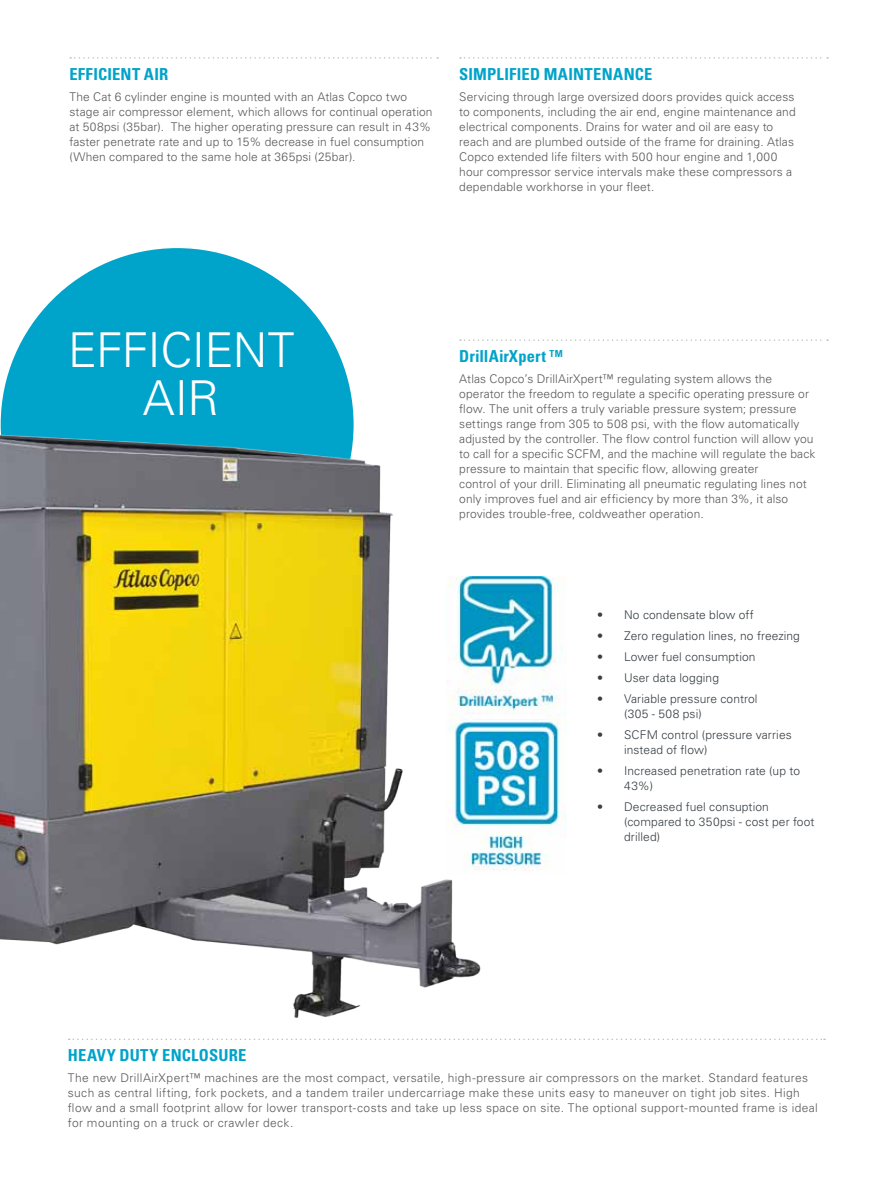
<style>
.page{position:relative;width:893px;height:1191px;background:#fff}
.page>*{position:absolute;margin:0;border:0;box-sizing:border-box;transform-origin:0 0}
.t1{font:300 48px/48px "Univers LT Std";letter-spacing:-.015em;color:#fff;text-align:center}
.t2{font:700 condensed 16.5px "Univers LT Std";letter-spacing:.01em;color:#00a3c9}
.t3{font:300 12px/15px "Univers LT Std";letter-spacing:.01em;color:#58595b}
.t4{font:300 12px/15px "Univers LT Std";letter-spacing:.03em;color:#58595b}
.t5{font:300 12px/15px "Univers LT Std";letter-spacing:.01em;color:#373d42}
</style>
<div class="page">
<div style="left:1px;top:248px;width:353px;height:353px;background:#00a3c9;border-radius:50%"></div>
<img style="left:0;top:404px;width:481px;height:636px">
<img style="left:446px;top:576px;width:121px;height:298px">
<svg style="left:70px;top:57px;width:368px;height:2px"></svg>
<svg style="left:460px;top:57px;width:368px;height:2px"></svg>
<svg style="left:69px;top:1038px;width:756px;height:2px"></svg>
<svg style="left:460px;top:339px;width:368px;height:2px"></svg>
<h2 class="t2" style="left:69px;top:64px;width:100px">EFFICIENT AIR</h2>
<p class="t3" style="left:69px;top:89px;width:365px">The Cat 6 cylinder engine is mounted with an Atlas Copco two stage air compressor element, which allows for continual operation at 508psi (35bar). The higher operating pressure can result in 43% faster penetrate rate and up to 15% decrease in fuel consumption (When compared to the same hole at 365psi (25bar).</p>
<h2 class="t2" style="left:459px;top:64px;width:195px">SIMPLIFIED MAINTENANCE</h2>
<p class="t3" style="left:459px;top:89px;width:338px">Servicing through large oversized doors provides quick access to components, including the air end, engine maintenance and electrical components. Drains for water and oil are easy to reach and are plumbed outside of the frame for draining. Atlas Copco extended life filters with 500 hour engine and 1,000 hour compressor service intervals make these compressors a dependable workhorse in your fleet.</p>
<h1 class="t1" style="left:68px;top:326px;width:228px">EFFICIENT<br>AIR</h1>
<h2 class="t2" style="left:459px;top:346px;width:105px">DrillAirXpert <sup>TM</sup></h2>
<p class="t3" style="left:459px;top:371px;width:358px">Atlas Copco’s DrillAirXpert™ regulating system allows the operator the freedom to regulate a specific operating pressure or flow. The unit offers a truly variable pressure system; pressure settings range from 305 to 508 psi, with the flow automatically adjusted by the controller. The flow control function will allow you to call for a specific SCFM, and the machine will regulate the back pressure to maintain that specific flow, allowing greater<br>control of your drill. Eliminating all pneumatic regulating lines not only improves fuel and air efficiency by more than 3%, it also provides trouble-free, coldweather operation.</p>
<p class="t5" style="left:597px;top:607px;width:158px">• No condensate blow off</p>
<p class="t5" style="left:597px;top:628px;width:204px">• Zero regulation lines, no freezing</p>
<p class="t5" style="left:597px;top:649px;width:160px">• Lower fuel consumption</p>
<p class="t5" style="left:597px;top:670px;width:123px">• User data logging</p>
<p class="t5" style="left:624px;top:691px;width:135px;text-indent:-27px">• Variable pressure control (305 - 508 psi)</p>
<p class="t5" style="left:624px;top:727px;width:169px;text-indent:-27px">• SCFM control (pressure varries instead of flow)</p>
<p class="t5" style="left:624px;top:763px;width:177px;text-indent:-27px">• Increased penetration rate (up to<br>43%)</p>
<p class="t5" style="left:624px;top:799px;width:192px;text-indent:-27px">• Decreased fuel consuption (compared to 350psi - cost per foot drilled)</p>
<h2 class="t2" style="left:68px;top:1045px;width:180px">HEAVY DUTY ENCLOSURE</h2>
<p class="t4" style="left:68px;top:1070px;width:751px">The new DrillAirXpert™ machines are the most compact, versatile, high-pressure air compressors on the market. Standard features such as central lifting, fork pockets, and a tandem trailer undercarriage make these units easy to maneuver on tight job sites. High flow and a small footprint allow for lower transport-costs and take up less space on site. The optional support-mounted frame is ideal for mounting on a truck or crawler deck.</p>
</div>
